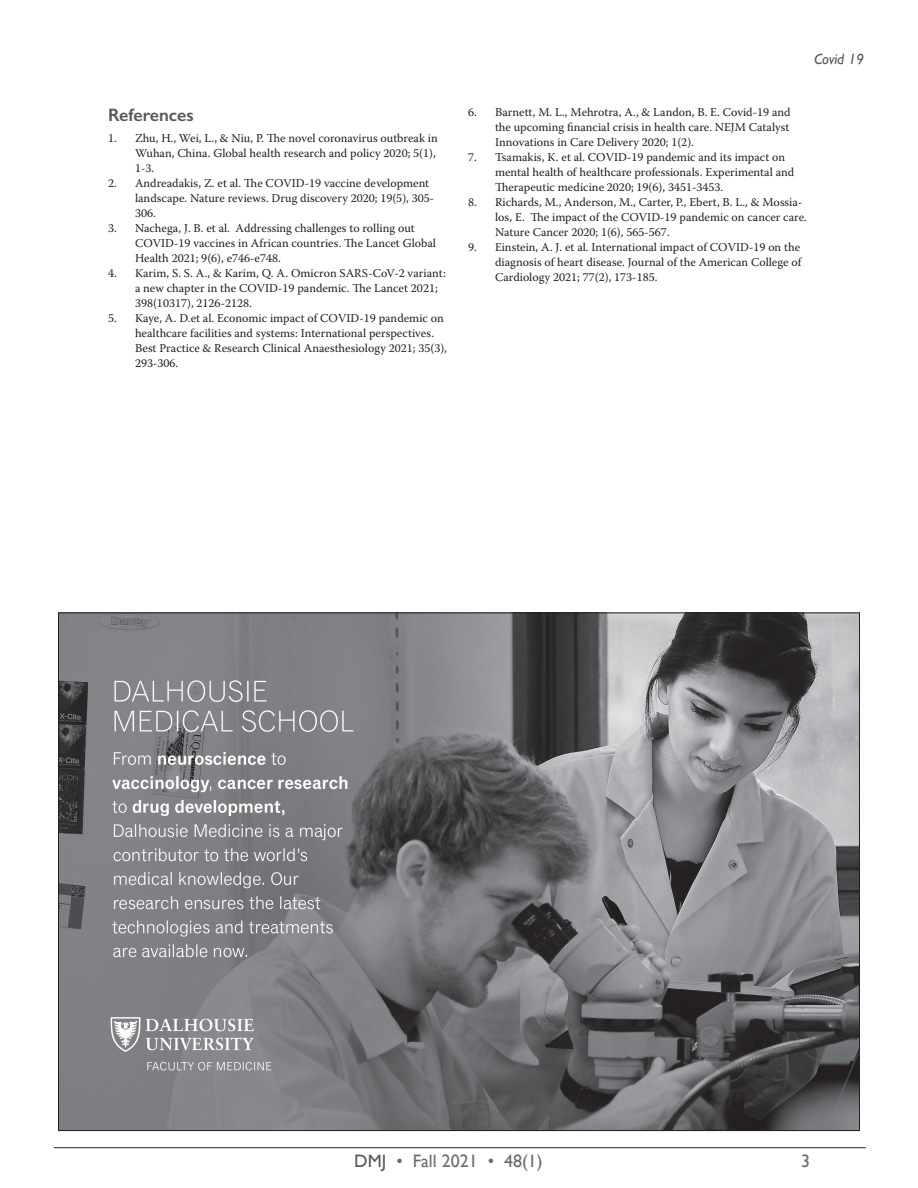
<style>
.page{position:relative;width:918px;height:1188px;background:#fff}
.page>*{position:absolute;margin:0;border:0;box-sizing:border-box;transform-origin:0 0}
.t1{font:18px "Gill Sans";color:#6c6d70}
.Section_Titles{font:600 18px "Gill Sans";color:#57585a}
.t2{font:italic 15px "Gill Sans";color:#57585a}
.t3{font:12px/15px "Warnock Pro";color:#231f20}
.s1{color:#57585a}
</style>
<div class="page">
<hr style="left:54px;top:1147px;width:812px;height:1px;background:#231f20">
<img style="left:60px;top:615px;width:798px;height:514px">
<p class="Section_Titles" style="left:108px;top:104px;width:87px">References</p>
<p class="t3" style="left:135px;top:130px;width:304px;text-indent:-27px">1. Zhu, H., Wei, L., &amp; Niu, P. The novel coronavirus outbreak in<br>Wuhan, China. Global health research and policy 2020; 5(1),<br>1-3.</p>
<p class="t3" style="left:135px;top:175px;width:301px;text-indent:-27px">2. Andreadakis, Z. et al. The COVID-19 vaccine development landscape. Nature reviews. Drug discovery 2020; 19(5), 305-<br>306.</p>
<p class="t3" style="left:135px;top:220px;width:303px;text-indent:-27px">3. Nachega, J. B. et al. Addressing challenges to rolling out<br>COVID-19 vaccines in African countries. The Lancet Global<br>Health 2021; 9(6), e746-e748.</p>
<p class="t3" style="left:135px;top:265px;width:312px;text-indent:-27px">4. Karim, S. S. A., &amp; Karim, Q. A. Omicron SARS-CoV-2 variant: a new chapter in the COVID-19 pandemic. The Lancet 2021;<br>398(10317), 2126-2128.</p>
<p class="t3" style="left:135px;top:310px;width:314px;text-indent:-27px">5. Kaye, A. D.et al. Economic impact of COVID-19 pandemic on healthcare facilities and systems: International perspectives.<br>Best Practice &amp; Research Clinical Anaesthesiology 2021; 35(3), 293-306.</p>
<p class="t2" style="left:814px;top:51px;width:51px">Covid 19</p>
<p class="t3" style="left:495px;top:104px;width:297px;text-align:justify;text-indent:-27px">6. Barnett, M. L., Mehrotra, A., &amp; Landon, B. E. Covid-19 and the upcoming financial crisis in health care. NEJM Catalyst Innovations in Care Delivery 2020; 1(2).</p>
<p class="t3" style="left:495px;top:149px;width:301px;text-indent:-27px">7. Tsamakis, K. et al. COVID-19 pandemic and its impact on mental health of healthcare professionals. Experimental and<br>Therapeutic medicine 2020; 19(6), 3451-3453.</p>
<p class="t3" style="left:495px;top:194px;width:314px;text-indent:-27px">8. Richards, M., Anderson, M., Carter, P., Ebert, B. L., &amp; Mossia&shy;los, E. The impact of the COVID-19 pandemic on cancer care.<br>Nature Cancer 2020; 1(6), 565-567.</p>
<p class="t3" style="left:495px;top:239px;width:308px;text-align:justify;text-indent:-27px">9. Einstein, A. J. et al. International impact of COVID-19 on the diagnosis of heart disease. Journal of the American College of Cardiology 2021; 77(2), 173-185.</p>
<h1 class="t1" style="left:354px;top:1151px;width:190px"><span class="s1">DMJ</span> • Fall 2021 • 48(1)</h1>
<h1 class="t1" style="left:801px;top:1151px;width:10px">3</h1>
</div>
